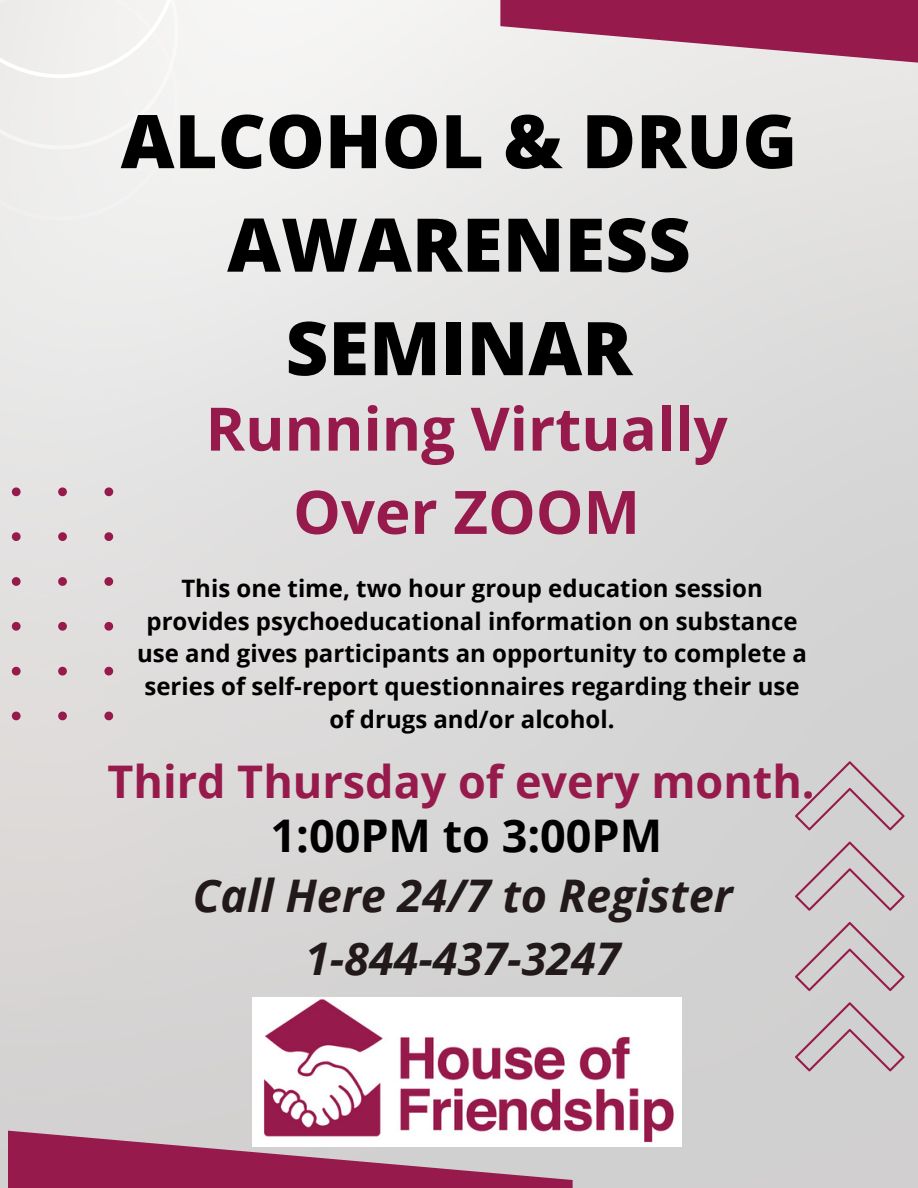
<style>
.page{position:relative;width:918px;height:1188px;background:#fff}
.page>*{position:absolute;margin:0;border:0;box-sizing:border-box;transform-origin:0 0}
.t1{font:800 74.1px/103.5px "Open Sans";color:#000;text-align:center}
.t2{font:700 60px "Open Sans";color:#971a4c}
.t3{font:italic 700 45px "Open Sans";color:#221a1a}
.t4{font:700 45px "Open Sans";color:#971a4c}
.t5{font:700 45px "Open Sans";color:#000}
.t6{font:700 24px/32.7px "Open Sans";color:#000;text-align:center}
</style>
<div class="page">
<svg style="left:8px;top:1131px;width:565px;height:57px;background:#a57"></svg>
<svg style="left:500px;top:0;width:418px;height:76px;background:#ba718d"></svg>
<svg style="left:795px;top:761px;width:109px;height:69px;background:#cdc1c6"></svg>
<svg style="left:795px;top:842px;width:109px;height:69px;background:#ccc1c5"></svg>
<svg style="left:795px;top:922px;width:109px;height:69px;background:#ccc0c5"></svg>
<svg style="left:795px;top:1002px;width:109px;height:69px;background:#ccc0c4"></svg>
<div style="left:0;top:487px;width:113px;height:233px;background:#e1dfdf"></div>
<div style="left:0;top:0;width:178px;height:221px;background:#f0f0ef"></div>
<img style="left:252px;top:998px;width:426px;height:148px">
<p class="t1" style="left:121px;top:88px;width:678px">ALCOHOL &amp; DRUG<br>AWARENESS<br>SEMINAR</p>
<p class="t2" style="left:206px;top:387px;width:524px">Running Virtually</p>
<p class="t2" style="left:293px;top:470px;width:348px">Over ZOOM</p>
<p class="t6" style="left:137px;top:572px;width:671px">This one time, two hour group education session provides psychoeducational information on substance use and gives participants an opportunity to complete a series of self-report questionnaires regarding their use of drugs and/or alcohol.</p>
<p class="t4" style="left:107px;top:750px;width:709px">Third Thursday of every month.</p>
<p class="t5" style="left:271px;top:804px;width:393px">1:00PM to 3:00PM</p>
<p class="t3" style="left:193px;top:863px;width:541px">Call Here 24/7 to Register</p>
<p class="t3" style="left:305px;top:926px;width:317px">1-844-437-3247</p>
</div>
